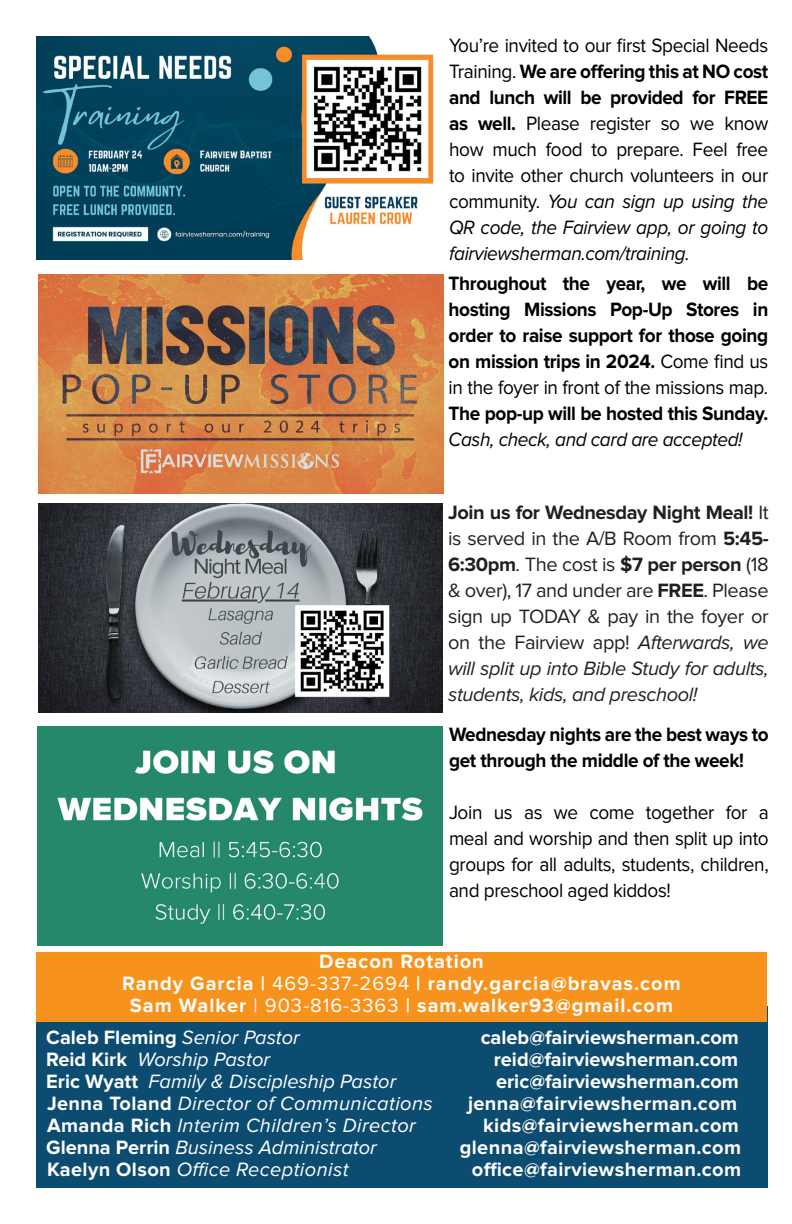
<style>
.page{position:relative;width:792px;height:1224px;background:#fff}
.page>*{position:absolute;margin:0;border:0;box-sizing:border-box;transform-origin:0 0}
.t1{font:20px/26px "Proxima Nova";letter-spacing:-.02em;color:#000;text-align:justify;scale:.95 1}
.t2{font:700 20px/26px "Proxima Nova";letter-spacing:-.02em;color:#000;scale:.95 1}
.t3{font:20px/26px "Proxima Nova";letter-spacing:-.02em;color:#231f20;text-align:justify}
.t4{font:700 20px "Proxima Nova";letter-spacing:.05em;color:#fff}
.t5{font:700 20px "Proxima Nova";letter-spacing:.02em;color:#fff}
.t6{font:italic 20px "Proxima Nova";letter-spacing:.02em;color:#fff}
.t7{font:700 20px "Proxima Nova";color:#fff}
.t8{font:italic 20px "Proxima Nova";color:#fff}
.s1{font-weight:700}
.s2{font-style:italic}
.s3{font-weight:400}
.s4{font-weight:400;font-style:italic}
.s5{font-weight:700;font-style:normal}
</style>
<div class="page">
<div style="left:36px;top:1007px;width:731px;height:181px;background:#0d4c71"></div>
<div style="left:36px;top:952px;width:731px;height:69px;background:#f7931d"></div>
<img style="left:37px;top:36px;width:397px;height:223px">
<img style="left:37px;top:727px;width:406px;height:219px">
<img style="left:39px;top:504px;width:403px;height:208px">
<img style="left:38px;top:274px;width:405px;height:219px">
<p class="t1" style="left:449px;top:33px;width:338px">You’re invited to our first Special Needs Training. <span class="s1">We are offering this at NO cost and lunch will be provided for FREE as well.</span> Please register so we know how much food to prepare. Feel free to invite other church volunteers in our community. <span class="s2">You can sign up using the QR code, the Fairview app, or going to fairviewsherman.com/training.</span></p>
<p class="t2" style="left:449px;top:271px;width:338px;text-align:justify">Throughout the year, we will be hosting Missions Pop-Up Stores in order to raise support for those going on mission trips in 2024. <span class="s3">Come find us in the foyer in front of the missions map.<br></span>The pop-up will be hosted this Sunday.<br><span class="s4">Cash, check, and card are accepted!</span></p>
<p class="t3" style="left:448px;top:500px;width:322px"><span class="s1">Join us for Wednesday Night Meal!</span> It is served in the A/B Room from <span class="s1">5:45- 6:30pm</span>. The cost is <span class="s1">$7 per person</span> (18 &amp; over), 17 and under are <span class="s1">FREE</span>. Please sign up TODAY &amp; pay in the foyer or on the Fairview app! <span class="s2">Afterwards, we will split up into Bible Study for adults, students, kids, and preschool!</span></p>
<p class="t2" style="left:449px;top:722px;width:338px">Wednesday nights are the best ways to get through the middle of the week!</p>
<p class="t1" style="left:449px;top:800px;width:338px">Join us as we come together for a meal and worship and then split up into groups for all adults, students, children, and preschool aged kiddos!</p>
<p class="t4" style="left:319px;top:950px;width:166px">Deacon Rotation</p>
<p class="t4" style="left:122px;top:972px;width:560px">Randy Garcia | <span class="s3">469-337-2694</span> | randy.garcia@bravas.com</p>
<p class="t4" style="left:130px;top:994px;width:545px">Sam Walker <span class="s3">| 903-816-3363</span> | sam.walker93@gmail.com</p>
<p class="t7" style="left:46px;top:1026px;width:255px">Caleb Fleming <span class="s4">Senior Pastor</span></p>
<p class="t7" style="left:481px;top:1026px;width:260px">caleb@fairviewsherman.com</p>
<p class="t8" style="left:46px;top:1049px;width:225px"><span class="s5">Reid Kirk</span> Worship Pastor</p>
<p class="t7" style="left:494px;top:1048px;width:246px">reid@fairviewsherman.com</p>
<p class="t8" style="left:46px;top:1071px;width:352px"><span class="s5">Eric Wyatt</span> Family &amp; Discipleship Pastor</p>
<p class="t7" style="left:496px;top:1070px;width:244px">eric@fairviewsherman.com</p>
<p class="t6" style="left:47px;top:1093px;width:387px"><span class="s5">Jenna Toland</span> Director of Communications</p>
<p class="t5" style="left:468px;top:1092px;width:271px">jenna@fairviewsherman.com</p>
<p class="t6" style="left:47px;top:1115px;width:370px"><span class="s5">Amanda Rich</span> Interim Children’s Director</p>
<p class="t5" style="left:483px;top:1114px;width:257px">kids@fairviewsherman.com</p>
<p class="t8" style="left:46px;top:1137px;width:332px"><span class="s5">Glenna Perrin</span> Business Administrator</p>
<p class="t5" style="left:460px;top:1136px;width:283px">glenna@fairviewsherman.com</p>
<p class="t6" style="left:47px;top:1159px;width:303px"><span class="s5">Kaelyn Olson</span> Office Receptionist</p>
<p class="t5" style="left:472px;top:1158px;width:271px">office@fairviewsherman.com</p>
</div>
